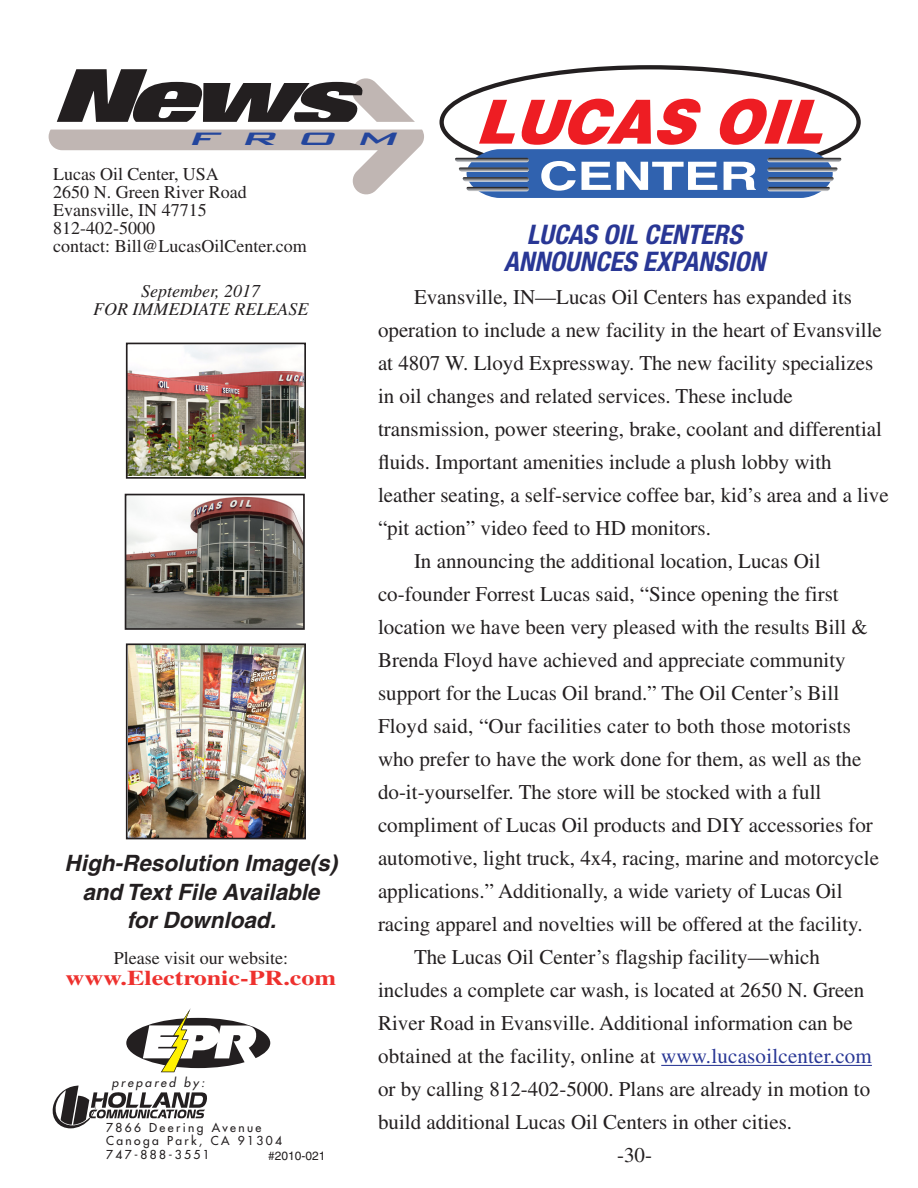
<style>
.page{position:relative;width:918px;height:1188px;background:#fff}
.page>*{position:absolute;margin:0;border:0;box-sizing:border-box;transform-origin:0 0}
.t1{font:italic 700 condensed 27px "Helvetica Neue";color:#293795}
.t2{font:italic 24px "Gannon";color:#24469d;scale:2 1}
.t3{font:italic 700 22.5px/28.5px "Helvetica";color:#231f20;text-align:center}
.t4{font:21px/33px "Times";color:#231f20}
.t5{font:700 21px "Times";color:#ee312e;scale:1.24 1}
.t6{font:18px "Times";color:#231f20}
.t7{font:italic 18px "Times";color:#231f20}
.t8{font:12px "Futura";letter-spacing:.2em;color:#231f20}
.t9{font:italic 12px "Futura";letter-spacing:.2em;color:#231f20}
.t10{font:12px "Helvetica";color:#231f20}
.s1{color:#293795}
</style>
<div class="page">
<hr style="left:661px;top:1065px;width:211px;height:1px;background:#293795">
<svg style="left:49px;top:130px;width:375px;height:65px"></svg>
<svg style="left:57px;top:69px;width:358px;height:53px"></svg>
<svg style="left:126px;top:1008px;width:144px;height:64px"></svg>
<svg style="left:52px;top:1086px;width:155px;height:42px"></svg>
<img style="left:129px;top:346px;width:174px;height:130px">
<div style="left:126px;top:343px;width:180px;height:136px;border:2px solid #231f20"></div>
<svg style="left:455px;top:99px;width:387px;height:99px"></svg>
<img style="left:128px;top:497px;width:174px;height:130px">
<div style="left:125px;top:494px;width:180px;height:136px;border:2px solid #231f20"></div>
<img style="left:129px;top:646px;width:174px;height:190px">
<div style="left:126px;top:643px;width:180px;height:196px;border:2px solid #231f20"></div>
<p class="t2" style="left:190px;top:128px;width:108px">FROM</p>
<p class="t6" style="left:53px;top:164px;width:167px">Lucas Oil Center, USA</p>
<p class="t6" style="left:53px;top:182px;width:195px">2650 N. Green River Road</p>
<p class="t6" style="left:53px;top:200px;width:155px">Evansville, IN 47715</p>
<p class="t6" style="left:53px;top:218px;width:103px">812-402-5000</p>
<p class="t6" style="left:53px;top:236px;width:255px">contact: Bill@LucasOilCenter.com</p>
<p class="t7" style="left:141px;top:281px;width:120px">September, 2017</p>
<p class="t7" style="left:93px;top:299px;width:217px">FOR IMMEDIATE RELEASE</p>
<p class="t3" style="left:65px;top:849px;width:274px">High-Resolution Image(s) and Text File Available</p>
<p class="t3" style="left:127px;top:906px;width:151px">for Download.</p>
<p class="t6" style="left:114px;top:948px;width:176px">Please visit our website:</p>
<p class="t5" style="left:66px;top:966px;width:220px">www.Electronic-PR.com</p>
<p class="t9" style="left:112px;top:1074px;width:94px">prepared by:</p>
<p class="t8" style="left:106px;top:1119px;width:157px">7866 Deering Avenue</p>
<p class="t8" style="left:106px;top:1133px;width:177px">Canoga Park, CA 91304</p>
<p class="t8" style="left:106px;top:1146px;width:105px">747-888-3551</p>
<p class="t10" style="left:268px;top:1149px;width:59px">#2010-021</p>
<p class="t1" style="left:527px;top:218px;width:217px">LUCAS OIL CENTERS</p>
<p class="t1" style="left:504px;top:245px;width:263px">ANNOUNCES EXPANSION</p>
<p class="t4" style="left:378px;top:281px;width:512px;text-indent:36px">Evansville, IN—Lucas Oil Centers has expanded its operation to include a new facility in the heart of Evansville at 4807 W. Lloyd Expressway. The new facility specializes in oil changes and related services. These include transmission, power steering, brake, coolant and differential fluids. Important amenities include a plush lobby with leather seating, a self-service coffee bar, kid’s area and a live “pit action” video feed to HD monitors.</p>
<p class="t4" style="left:378px;top:545px;width:503px;text-indent:36px">In announcing the additional location, Lucas Oil co-founder Forrest Lucas said, “Since opening the first location we have been very pleased with the results Bill &amp; Brenda Floyd have achieved and appreciate community support for the Lucas Oil brand.” The Oil Center’s Bill Floyd said, “Our facilities cater to both those motorists who prefer to have the work done for them, as well as the do-it-yourselfer. The store will be stocked with a full compliment of Lucas Oil products and DIY accessories for automotive, light truck, 4x4, racing, marine and motorcycle applications.” Additionally, a wide variety of Lucas Oil racing apparel and novelties will be offered at the facility.</p>
<p class="t4" style="left:378px;top:941px;width:495px;text-indent:36px">The Lucas Oil Center’s flagship facility—which includes a complete car wash, is located at 2650 N. Green River Road in Evansville. Additional information can be obtained at the facility, online at <span class="s1">www.lucasoilcenter.com </span>or by calling 812-402-5000. Plans are already in motion to build additional Lucas Oil Centers in other cities.</p>
<p class="t4" style="left:617px;top:1139px;width:36px">-30-</p>
</div>
